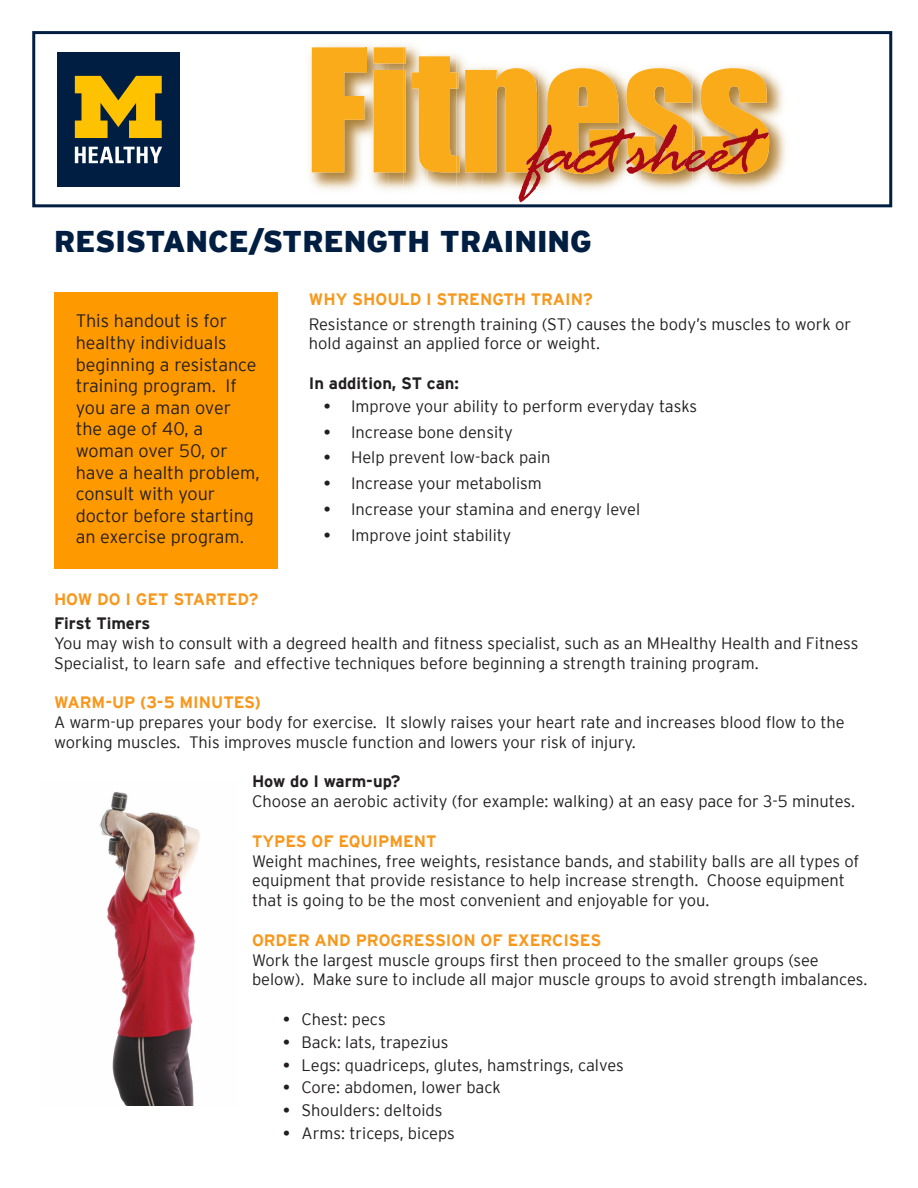
<style>
.page{position:relative;width:918px;height:1188px;background:#fff}
.page>*{position:absolute;margin:0;border:0;box-sizing:border-box;transform-origin:0 0}
.t1{font:900 30px "Interstate";color:#001e41}
.t2{font:300 18px/21.6px "Interstate";color:#231f20}
.t3{font:300 16.5px/19.8px "Interstate";color:#231f20}
.t4{font:700 16.5px "Interstate";color:#f7981d}
.t5{font:700 16.5px "Interstate";color:#231f20}
.s1{font-family:"Times";font-weight:400;font-size:18px}
</style>
<div class="page">
<div style="left:32px;top:31px;width:860px;height:176px;border:3px solid #001e41"></div>
<div style="left:57px;top:52px;width:123px;height:135px;background:#001e41"></div>
<svg style="left:75px;top:147px;width:87px;height:16px"></svg>
<svg style="left:75px;top:76px;width:87px;height:62px"></svg>
<img style="left:309px;top:44px;width:107px;height:146px">
<svg style="left:312px;top:47px;width:53px;height:125px;background:#f0af37"></svg>
<img style="left:365px;top:44px;width:24px;height:146px">
<img style="left:365px;top:47px;width:2px;height:25px">
<svg style="left:374px;top:47px;width:32px;height:125px;background:#f7ab20"></svg>
<img style="left:428px;top:54px;width:35px;height:136px">
<img style="left:404px;top:48px;width:24px;height:142px">
<img style="left:404px;top:48px;width:2px;height:124px">
<svg style="left:412px;top:56px;width:44px;height:116px;background:#f0ae37"></svg>
<img style="left:456px;top:60px;width:26px;height:132px">
<img style="left:456px;top:72px;width:4px;height:100px">
<img style="left:723px;top:66px;width:63px;height:118px">
<svg style="left:465px;top:68px;width:304px;height:134px;background:#e9ad5a"></svg>
<div style="left:54px;top:292px;width:223px;height:277px;background:#f90"></div>
<img style="left:99px;top:792px;width:101px;height:314px">
<p class="t1" style="left:54px;top:224px;width:539px">RESISTANCE/STRENGTH TRAINING</p>
<p class="t2" style="left:76px;top:310px;width:186px">This handout is for healthy individuals beginning a resistance training program. If you are a man over the age of 40, a woman over 50, or have a health problem, consult with your doctor before starting an exercise program.</p>
<p class="t4" style="left:309px;top:290px;width:285px">WHY SHOULD I STRENGTH TRAIN?</p>
<p class="t3" style="left:309px;top:314px;width:544px">Resistance or strength training (ST) causes the body’s muscles to work or hold against an applied force or weight.</p>
<p class="t5" style="left:309px;top:374px;width:152px">In addition, ST can:</p>
<p class="t3" style="left:324px;top:396px;width:375px"><span class="s1">•</span> Improve your ability to perform everyday tasks</p>
<p class="t3" style="left:324px;top:422px;width:190px"><span class="s1">•</span> Increase bone density</p>
<p class="t3" style="left:324px;top:448px;width:228px"><span class="s1">•</span> Help prevent low-back pain</p>
<p class="t3" style="left:324px;top:473px;width:219px"><span class="s1">•</span> Increase your metabolism</p>
<p class="t3" style="left:324px;top:499px;width:318px"><span class="s1">•</span> Increase your stamina and energy level</p>
<p class="t3" style="left:324px;top:525px;width:189px"><span class="s1">•</span> Improve joint stability</p>
<p class="t4" style="left:54px;top:590px;width:206px">HOW DO I GET STARTED?</p>
<p class="t5" style="left:54px;top:614px;width:98px">First Timers</p>
<p class="t3" style="left:54px;top:633px;width:806px">You may wish to consult with a degreed health and fitness specialist, such as an MHealthy Health and Fitness<br>Specialist, to learn safe and effective techniques before beginning a strength training program.</p>
<p class="t4" style="left:54px;top:693px;width:208px">WARM-UP (3-5 MINUTES)</p>
<p class="t3" style="left:54px;top:712px;width:792px">A warm-up prepares your body for exercise. It slowly raises your heart rate and increases blood flow to the working muscles. This improves muscle function and lowers your risk of injury.</p>
<p class="t5" style="left:252px;top:772px;width:150px">How do I warm-up?</p>
<p class="t3" style="left:252px;top:791px;width:605px">Choose an aerobic activity (for example: walking) at an easy pace for 3-5 minutes.</p>
<p class="t4" style="left:252px;top:832px;width:186px">TYPES OF EQUIPMENT</p>
<p class="t3" style="left:252px;top:851px;width:609px">Weight machines, free weights, resistance bands, and stability balls are all types of equipment that provide resistance to help increase strength. Choose equipment that is going to be the most convenient and enjoyable for you.</p>
<p class="t4" style="left:252px;top:931px;width:351px">ORDER AND PROGRESSION OF EXERCISES</p>
<p class="t3" style="left:252px;top:950px;width:617px">Work the largest muscle groups first then proceed to the smaller groups (see below). Make sure to include all major muscle groups to avoid strength imbalances.</p>
<p class="t3" style="left:284px;top:1009px;width:104px"><span class="s1">•</span> Chest: pecs</p>
<p class="t3" style="left:284px;top:1032px;width:166px"><span class="s1">•</span> Back: lats, trapezius</p>
<p class="t3" style="left:284px;top:1055px;width:342px"><span class="s1">•</span> Legs: quadriceps, glutes, hamstrings, calves</p>
<p class="t3" style="left:284px;top:1078px;width:219px"><span class="s1">•</span> Core: abdomen, lower back</p>
<p class="t3" style="left:284px;top:1100px;width:160px"><span class="s1">•</span> Shoulders: deltoids</p>
<p class="t3" style="left:284px;top:1123px;width:173px"><span class="s1">•</span> Arms: triceps, biceps</p>
</div>
